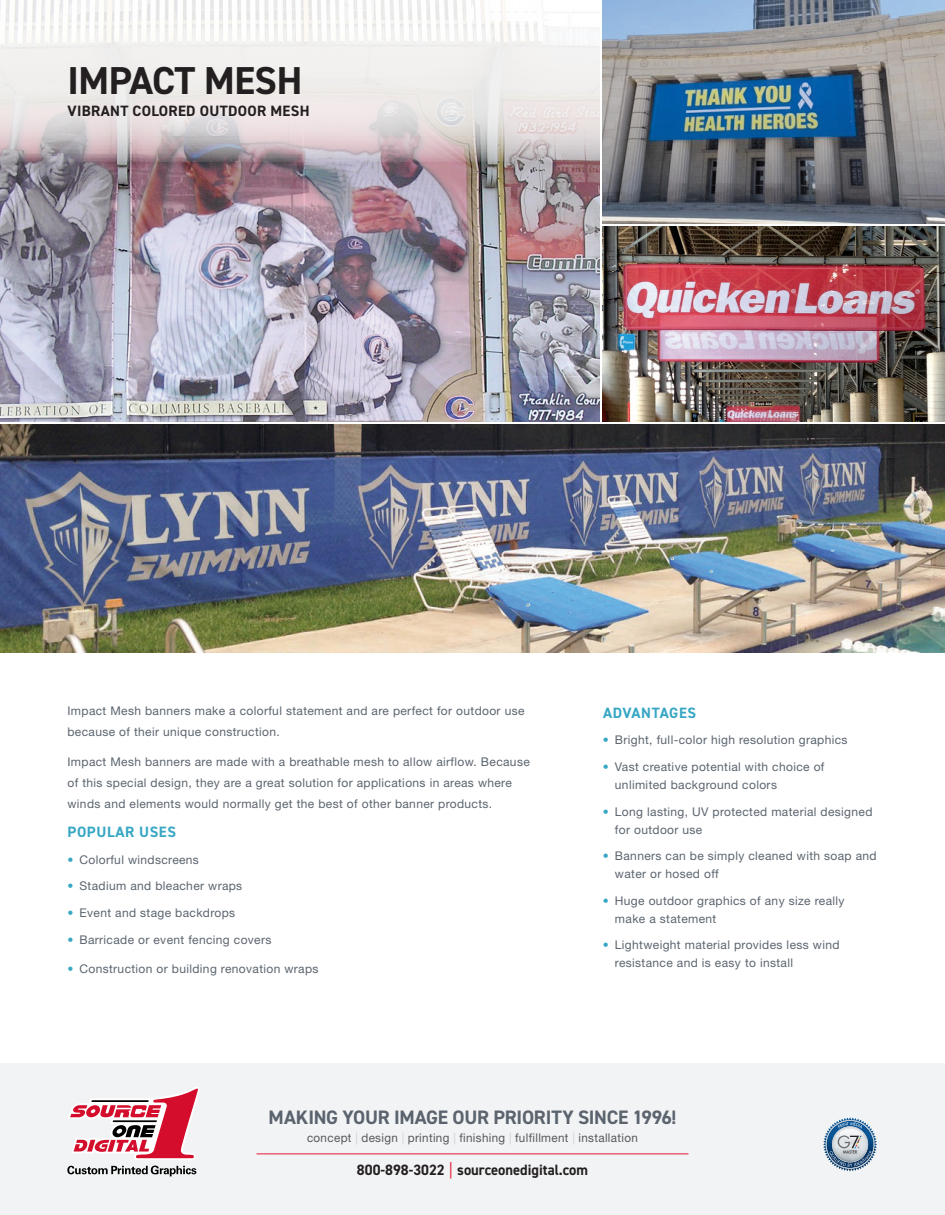
<style>
.page{position:relative;width:945px;height:1215px;background:#fff}
.page>*{position:absolute;margin:0;border:0;box-sizing:border-box;transform-origin:0 0}
.Headlines{font:700 39px "DIN2014";letter-spacing:-.01em;color:#231f20}
.t1{font:700 19.5px "DIN2014";letter-spacing:-.015em;color:#5b646e}
.Headlines-2{font:700 15px "DIN2014";color:#231f20}
.Headlines-3{font:700 15px "DIN2014";letter-spacing:.02em;color:#231f20}
.Body_Copy_-_Multiple_Paragraphs{font:700 15px "DIN2014";letter-spacing:.04em;color:#38a7c4}
.Bullet_Copy{font:700 15px "DIN2014";letter-spacing:.04em;color:#38a7c4}
.Bullet_Copy-2{font:12px/18px "Helvetica Neue LT Std";letter-spacing:.03em;color:#5b646e}
.Body_Copy_-_Multiple_Paragraphs-2{font:12px/21px "Helvetica Neue LT Std";letter-spacing:.03em;color:#5b646e}
.t2{font:12px "Helvetica Neue LT Std";letter-spacing:.03em;color:#57585a}
.s1{color:#38a7c4}
.s2{color:#d1d2d4}
.s3{font-family:"Helvetica Neue LT Std";font-weight:400;font-size:16.5px;color:#e51836}
</style>
<div class="page">
<div style="left:0;top:1064px;width:945px;height:151px;background:#f2f3f4"></div>
<svg style="left:68px;top:1087px;width:132px;height:73px"></svg>
<svg style="left:67px;top:1166px;width:129px;height:10px"></svg>
<svg style="left:823px;top:1117px;width:54px;height:55px"></svg>
<hr style="left:256px;top:1154px;width:432px;height:1px;background:#e51836">
<img style="left:0;top:162px;width:600px;height:259px">
<img style="left:603px;top:0;width:342px;height:224px">
<img style="left:0;top:424px;width:945px;height:228px">
<img style="left:603px;top:227px;width:342px;height:194px">
<svg style="left:0;top:0;width:600px;height:162px;fill:#efedeb"></svg>
<p class="Headlines" style="left:68px;top:54px;width:236px">IMPACT MESH</p>
<p class="Headlines-3" style="left:68px;top:101px;width:244px">VIBRANT COLORED OUTDOOR MESH</p>
<p class="Body_Copy_-_Multiple_Paragraphs-2" style="left:68px;top:700px;width:459px">Impact Mesh banners make a colorful statement and are perfect for outdoor use because of their unique construction.</p>
<p class="Body_Copy_-_Multiple_Paragraphs-2" style="left:68px;top:751px;width:464px">Impact Mesh banners are made with a breathable mesh to allow airflow. Because of this special design, they are a great solution for applications in areas where winds and elements would normally get the best of other banner products.</p>
<p class="Body_Copy_-_Multiple_Paragraphs" style="left:68px;top:822px;width:110px">POPULAR USES</p>
<p class="Bullet_Copy-2" style="left:68px;top:850px;width:133px"><span class="s1">•</span> Colorful windscreens</p>
<p class="Bullet_Copy-2" style="left:68px;top:877px;width:176px"><span class="s1">•</span> Stadium and bleacher wraps</p>
<p class="Bullet_Copy-2" style="left:68px;top:904px;width:169px"><span class="s1">•</span> Event and stage backdrops</p>
<p class="Bullet_Copy-2" style="left:68px;top:930px;width:205px"><span class="s1">•</span> Barricade or event fencing covers</p>
<p class="Bullet_Copy-2" style="left:68px;top:960px;width:253px"><span class="s1">•</span> Construction or building renovation wraps</p>
<p class="Bullet_Copy" style="left:603px;top:702px;width:95px">ADVANTAGES</p>
<p class="Bullet_Copy-2" style="left:603px;top:731px;width:246px"><span class="s1">•</span> Bright, full-color high resolution graphics</p>
<p class="Bullet_Copy-2" style="left:615px;top:757px;width:211px;text-indent:-12px"><span class="s1">•</span> Vast creative potential with choice of unlimited background colors</p>
<p class="Bullet_Copy-2" style="left:615px;top:802px;width:259px;text-indent:-12px"><span class="s1">•</span> Long lasting, UV protected material designed for outdoor use</p>
<p class="Bullet_Copy-2" style="left:615px;top:847px;width:263px;text-indent:-12px"><span class="s1">•</span> Banners can be simply cleaned with soap and water or hosed off</p>
<p class="Bullet_Copy-2" style="left:615px;top:891px;width:231px;text-indent:-12px"><span class="s1">•</span> Huge outdoor graphics of any size really make a statement</p>
<p class="Bullet_Copy-2" style="left:615px;top:936px;width:226px;text-indent:-12px"><span class="s1">•</span> Lightweight material provides less wind resistance and is easy to install</p>
<h2 class="t1" style="left:269px;top:1104px;width:409px">MAKING YOUR IMAGE OUR PRIORITY SINCE 1996!</h2>
<p class="t2" style="left:307px;top:1130px;width:332px">concept <span class="s2">|</span> design <span class="s2">|</span> printing <span class="s2">|</span> finishing <span class="s2">|</span> fulfillment <span class="s2">|</span> installation</p>
<p class="Headlines-2" style="left:357px;top:1159px;width:233px">800-898-3022 <span class="s3">|</span> sourceonedigital.com</p>
</div>
